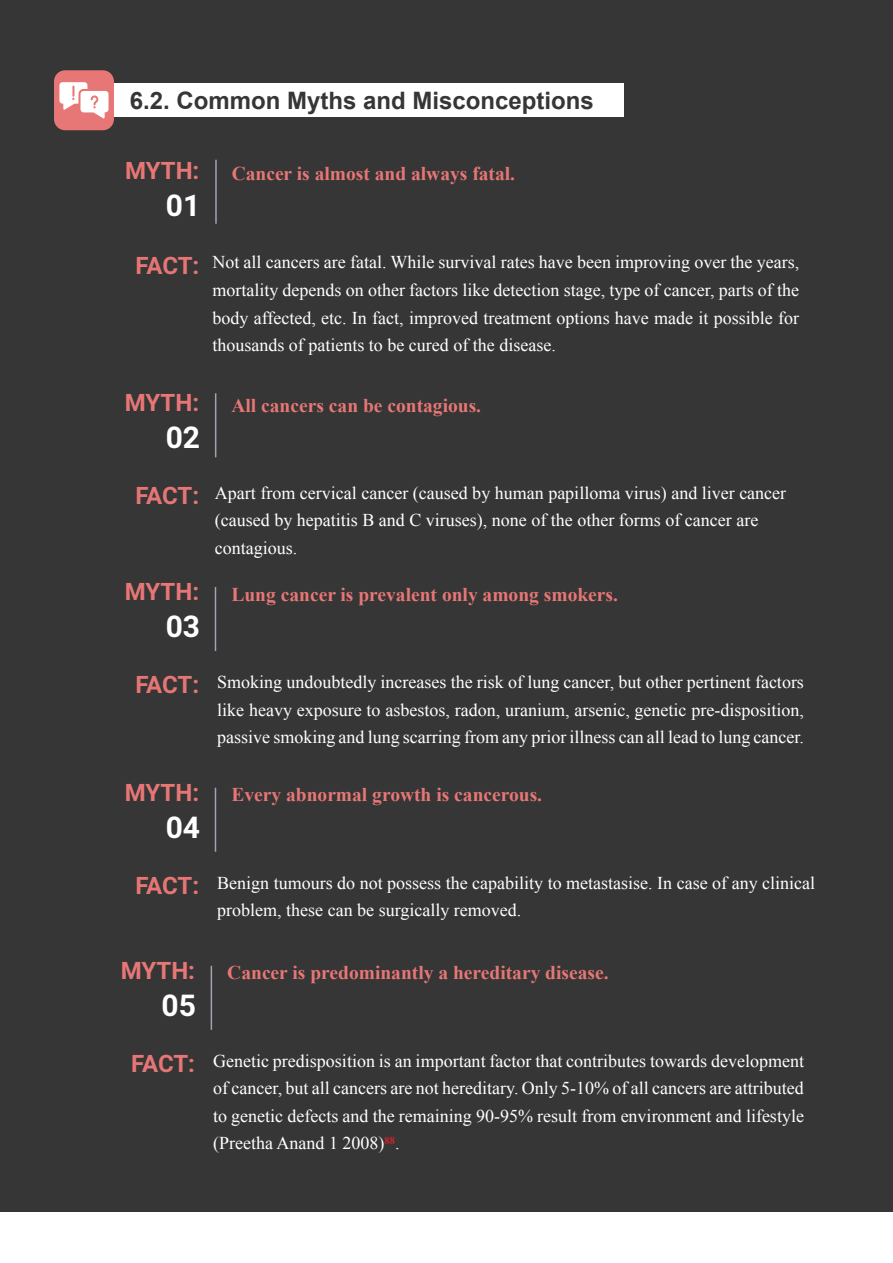
<style>
.page{position:relative;width:893px;height:1263px;background:#fff}
.page>*{position:absolute;margin:0;border:0;box-sizing:border-box;transform-origin:0 0}
.t1{font:700 30px "Roboto";color:#fff}
.t2{font:700 24px "Arial";color:#353635}
.t3{font:700 24px "Roboto";color:#e77776}
.t4{font:700 24px "Roboto";letter-spacing:-.015em;color:#e67676}
.t5{font:700 19.5px "Times New Roman";color:#e77776}
.t6{font:18px/27.6px "Times New Roman";color:#fff;text-align:justify}
</style>
<div class="page">
<div style="left:0;top:0;width:893px;height:1211px;background:#353635"></div>
<hr style="left:215px;top:393px;width:1px;height:64px;background:#aa9fb0">
<hr style="left:215px;top:587px;width:1px;height:64px;background:#aa9fb0">
<hr style="left:215px;top:788px;width:1px;height:64px;background:#aa9fb0">
<hr style="left:211px;top:966px;width:1px;height:64px;background:#aa9fb0">
<div style="left:79px;top:83px;width:545px;height:34px;background:#fff"></div>
<div style="left:54px;top:70px;width:60px;height:60px;background:#e77776;border-radius:11px"></div>
<svg style="left:59px;top:82px;width:50px;height:36px"></svg>
<hr style="left:215px;top:160px;width:2px;height:64px;background:#aa9fb0">
<p class="t2" style="left:130px;top:85px;width:466px">6.2. Common Myths and Misconceptions</p>
<p class="t3" style="left:125px;top:154px;width:76px">MYTH:</p>
<p class="t5" style="left:232px;top:159px;width:285px">Cancer is almost and always fatal.</p>
<p class="t1" style="left:166px;top:184px;width:36px">01</p>
<p class="t4" style="left:136px;top:249px;width:65px">FACT:</p>
<p class="t6" style="left:212px;top:248px;width:588px">Not all cancers are fatal. While survival rates have been improving over the years, mortality depends on other factors like detection stage, type of cancer, parts of the body affected, etc. In fact, improved treatment options have made it possible for thousands of patients to be cured of the disease.</p>
<p class="t3" style="left:125px;top:386px;width:76px">MYTH:</p>
<p class="t5" style="left:231px;top:391px;width:251px">All cancers can be contagious.</p>
<p class="t1" style="left:166px;top:416px;width:36px">02</p>
<p class="t4" style="left:135px;top:479px;width:65px">FACT:</p>
<p class="t3" style="left:125px;top:575px;width:76px">MYTH:</p>
<p class="t1" style="left:166px;top:605px;width:36px">03</p>
<p class="t4" style="left:135px;top:668px;width:65px">FACT:</p>
<p class="t3" style="left:125px;top:775px;width:76px">MYTH:</p>
<p class="t1" style="left:166px;top:806px;width:36px">04</p>
<p class="t4" style="left:135px;top:869px;width:65px">FACT:</p>
<p class="t6" style="left:215px;top:479px;width:573px;text-align:left">Apart from cervical cancer (caused by human papilloma virus) and liver cancer (caused by hepatitis B and C viruses), none of the other forms of cancer are contagious.</p>
<p class="t5" style="left:231px;top:580px;width:388px">Lung cancer is prevalent only among smokers.</p>
<p class="t6" style="left:217px;top:668px;width:588px">Smoking undoubtedly increases the risk of lung cancer, but other pertinent factors like heavy exposure to asbestos, radon, uranium, arsenic, genetic pre-disposition, passive smoking and lung scarring from any prior illness can all lead to lung cancer.</p>
<p class="t5" style="left:231px;top:781px;width:312px">Every abnormal growth is cancerous.</p>
<p class="t6" style="left:217px;top:868px;width:599px">Benign tumours do not possess the capability to metastasise. In case of any clinical problem, these can be surgically removed.</p>
<p class="t3" style="left:121px;top:953px;width:76px">MYTH:</p>
<p class="t1" style="left:162px;top:984px;width:36px">05</p>
<p class="t4" style="left:131px;top:1047px;width:65px">FACT:</p>
<p class="t5" style="left:227px;top:959px;width:383px">Cancer is predominantly a hereditary disease.</p>
<p class="t6" style="left:213px;top:1046px;width:592px">Genetic predisposition is an important factor that contributes towards development of cancer, but all cancers are not hereditary. Only 5-10% of all cancers are attributed to genetic defects and the remaining 90-95% result from environment and lifestyle (Preetha Anand 1 2008)<sup>88</sup>.</p>
</div>
